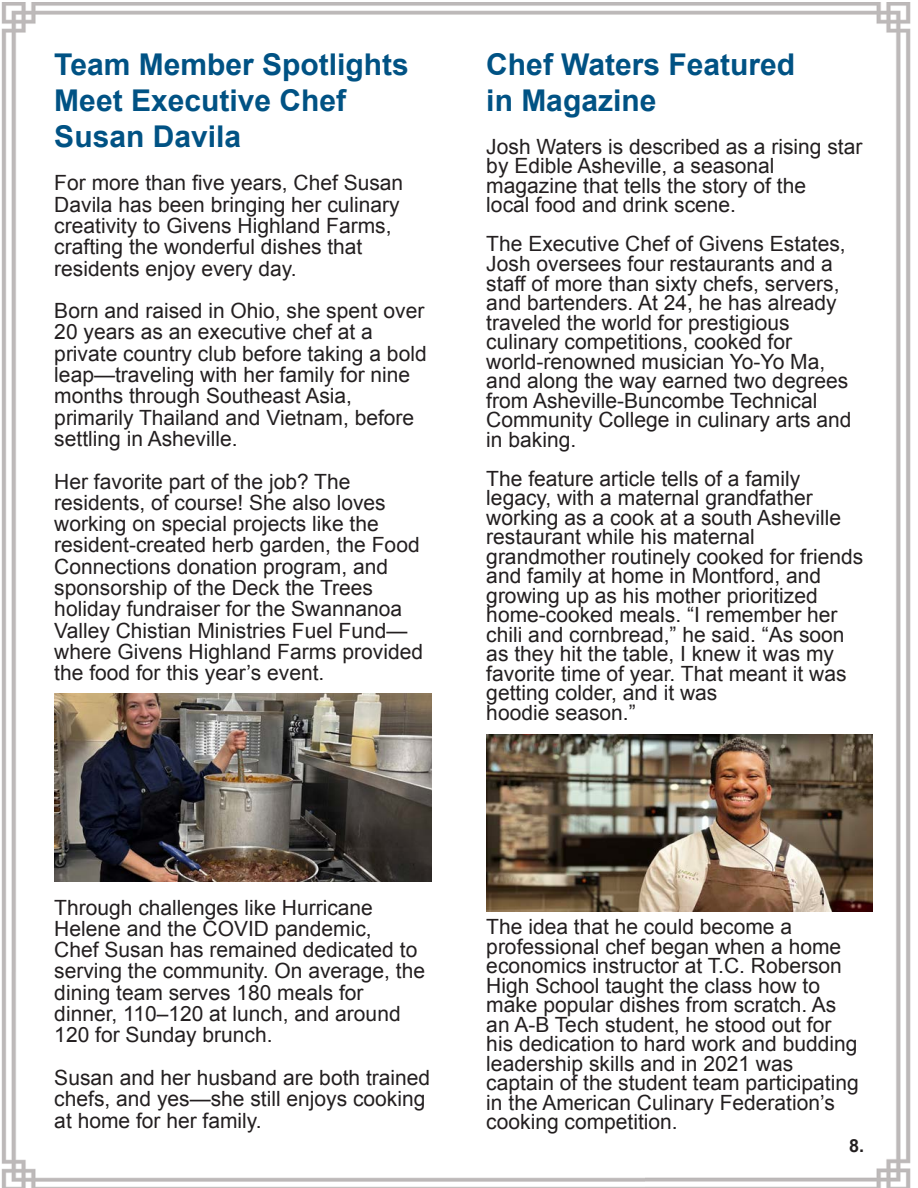
<style>
.page{position:relative;width:918px;height:1188px;background:#fff}
.page>*{position:absolute;margin:0;border:0;box-sizing:border-box;transform-origin:0 0}
.t1{font:700 30px/36px "Arial";color:#005284}
.t2{font:21px/19.5px "Arial";color:#231f20}
.t3{font:700 18px "Arial";color:#231f20}
</style>
<div class="page">
<img style="left:1px;top:2px;width:910px;height:1186px">
<img style="left:54px;top:693px;width:378px;height:189px">
<img style="left:486px;top:734px;width:387px;height:178px">
<h1 class="t1" style="left:54px;top:48px;width:356px">Team Member Spotlights<br>Meet Executive Chef<br>Susan Davila</h1>
<p class="t2" style="left:54px;top:173px;width:350px;line-height:21.3px">For more than five years, Chef Susan Davila has been bringing her culinary creativity to Givens Highland Farms, crafting the wonderful dishes that residents enjoy every day.</p>
<p class="t2" style="left:54px;top:300px;width:374px;line-height:21.3px">Born and raised in Ohio, she spent over 20 years as an executive chef at a private country club before taking a bold leap—traveling with her family for nine months through Southeast Asia, primarily Thailand and Vietnam, before settling in Asheville.</p>
<p class="t2" style="left:54px;top:471px;width:370px;line-height:21.3px">Her favorite part of the job? The residents, of course! She also loves working on special projects like the resident-created herb garden, the Food Connections donation program, and sponsorship of the Deck the Trees holiday fundraiser for the Swannanoa Valley Chistian Ministries Fuel Fund— where Givens Highland Farms provided the food for this year’s event.</p>
<h1 class="t1" style="left:486px;top:48px;width:310px">Chef Waters Featured in Magazine</h1>
<p class="t2" style="left:486px;top:137px;width:378px">Josh Waters is described as a rising star by Edible Asheville, a seasonal magazine that tells the story of the<br>local food and drink scene.</p>
<p class="t2" style="left:486px;top:235px;width:367px">The Executive Chef of Givens Estates, Josh oversees four restaurants and a staff of more than sixty chefs, servers, and bartenders. At 24, he has already traveled the world for prestigious culinary competitions, cooked for world-renowned musician Yo-Yo Ma, and along the way earned two degrees from Asheville-Buncombe Technical Community College in culinary arts and in baking.</p>
<p class="t2" style="left:486px;top:469px;width:378px">The feature article tells of a family legacy, with a maternal grandfather working as a cook at a south Asheville restaurant while his maternal grandmother routinely cooked for friends and family at home in Montford, and growing up as his mother prioritized home-cooked meals. “I remember her chili and cornbread,” he said. “As soon as they hit the table, I knew it was my favorite time of year. That meant it was getting colder, and it was<br>hoodie season.”</p>
<p class="t2" style="left:54px;top:897px;width:372px;line-height:21.3px">Through challenges like Hurricane Helene and the COVID pandemic,<br>Chef Susan has remained dedicated to serving the community. On average, the dining team serves 180 meals for dinner, 110–120 at lunch, and around 120 for Sunday brunch.</p>
<p class="t2" style="left:54px;top:1067px;width:377px;line-height:21.6px">Susan and her husband are both trained chefs, and yes—she still enjoys cooking at home for her family.</p>
<p class="t2" style="left:486px;top:917px;width:374px">The idea that he could become a professional chef began when a home economics instructor at T.C. Roberson High School taught the class how to make popular dishes from scratch. As an A-B Tech student, he stood out for his dedication to hard work and budding leadership skills and in 2021 was captain of the student team participating in the American Culinary Federation’s cooking competition.</p>
<p class="t3" style="left:849px;top:1133px;width:17px">8.</p>
</div>
